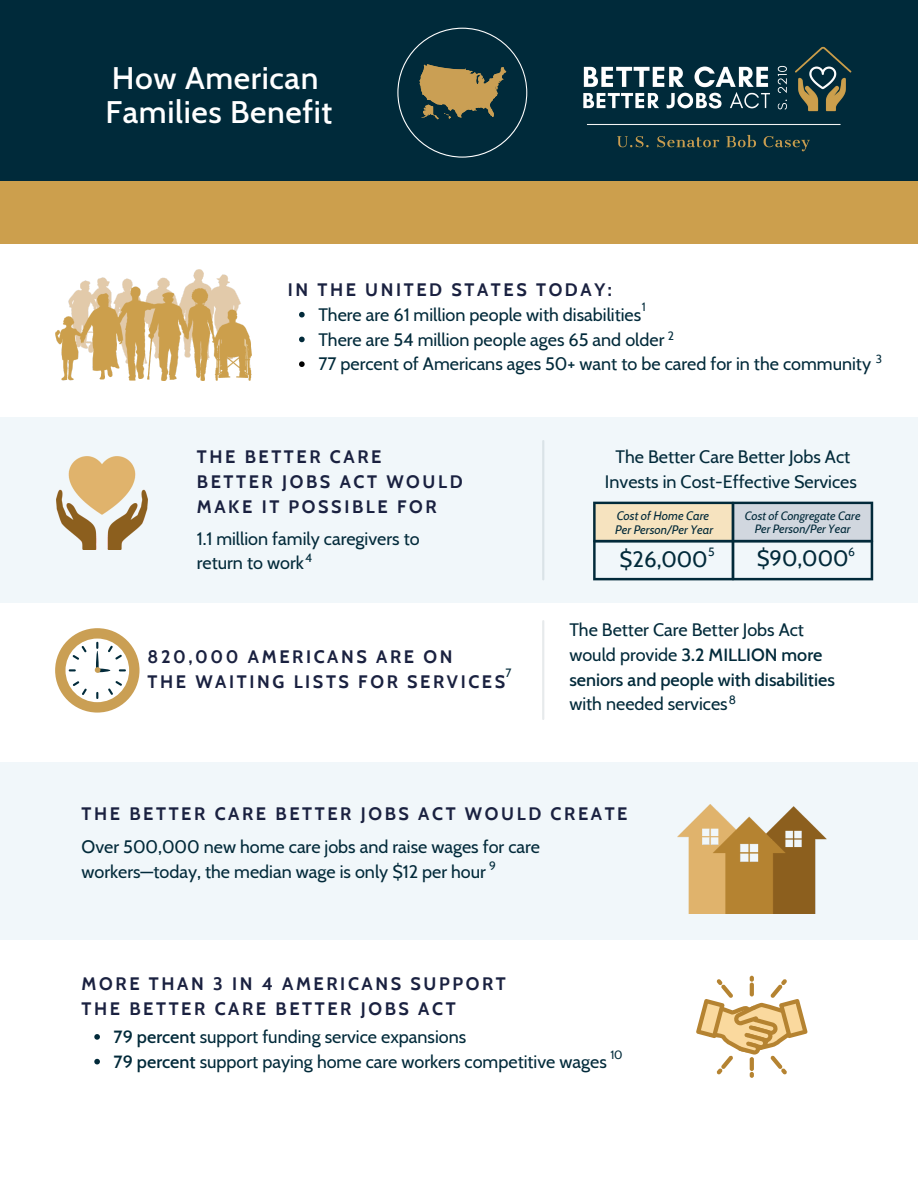
<style>
.page{position:relative;width:918px;height:1188px;background:#fff}
.page>*{position:absolute;margin:0;border:0;box-sizing:border-box;transform-origin:0 0}
.t1{font:500 31.8px "Cabin";letter-spacing:.02em;color:#fff}
.t2{font:22.05px "Cabin";color:#022a3a}
.t3{font:18px/24.8px "Cabin";color:#022a3a}
.t4{font:700 18px/24.8px "Cabin";letter-spacing:.145em;color:#1a2140}
.t5{font:italic 12.3px "Cabin";color:#022a3a}
.t6{font:italic 12px/13px "Cabin";color:#022a3a;text-align:center}
.t7{font:12px "Cabin";color:#002a3a}
.t8{font:11.7px "Cabin";color:#002a3a}
.s1{font-weight:500}
</style>
<div class="page">
<div style="left:0;top:417px;width:918px;height:186px;background:#f1f7fa"></div>
<div style="left:0;top:762px;width:918px;height:177px;background:#f1f7fa"></div>
<div style="left:0;top:0;width:918px;height:191px;background:#002a3a"></div>
<svg style="left:397px;top:28px;width:130px;height:130px"></svg>
<div style="left:0;top:181px;width:918px;height:63px;background:#cc9f4d"></div>
<svg style="left:696px;top:976px;width:112px;height:102px"></svg>
<div style="left:55px;top:628px;width:84px;height:85px;background:#ca9f54;border-radius:50%"></div>
<div style="left:66px;top:639px;width:63px;height:63px;background:#fff;border-radius:50%"></div>
<svg style="left:96px;top:692px;width:2px;height:7px"></svg>
<svg style="left:69px;top:669px;width:7px;height:2px"></svg>
<svg style="left:73px;top:646px;width:14px;height:14px"></svg>
<svg style="left:108px;top:681px;width:14px;height:14px"></svg>
<svg style="left:73px;top:681px;width:14px;height:14px"></svg>
<svg style="left:95px;top:642px;width:31px;height:31px"></svg>
<hr style="left:542px;top:621px;width:2px;height:98px;background:#022a3a">
<img style="left:55px;top:269px;width:197px;height:112px">
<img style="left:678px;top:804px;width:148px;height:109px">
<img style="left:56px;top:456px;width:91px;height:94px">
<svg style="left:593px;top:502px;width:280px;height:78px"></svg>
<hr style="left:595px;top:540px;width:277px;height:3px;background:#022a3a">
<svg style="left:731px;top:503px;width:4px;height:76px"></svg>
<img style="left:583px;top:46px;width:269px;height:106px">
<svg style="left:94px;top:1034px;width:6px;height:6px"></svg>
<svg style="left:94px;top:1059px;width:6px;height:5px"></svg>
<svg style="left:299px;top:312px;width:6px;height:5px"></svg>
<svg style="left:299px;top:337px;width:6px;height:5px"></svg>
<svg style="left:299px;top:361px;width:6px;height:6px"></svg>
<hr style="left:542px;top:441px;width:2px;height:138px;background:#022a3a">
<p class="t1" style="left:112px;top:58px;width:208px">How American</p>
<p class="t1" style="left:106px;top:92px;width:228px">Families Benefit</p>
<p class="t4" style="left:288px;top:277px;width:326px">IN THE UNITED STATES TODAY:</p>
<p class="t7" style="left:642px;top:300px;width:5px">1</p>
<p class="t3" style="left:318px;top:302px;width:324px">There are 61 million people with disabilities</p>
<p class="t3" style="left:318px;top:327px;width:348px">There are 54 million people ages 65 and older</p>
<p class="t3" style="left:318px;top:352px;width:554px">77 percent of Americans ages 50+ want to be cared for in the community</p>
<p class="t7" style="left:668px;top:329px;width:8px">2</p>
<p class="t8" style="left:876px;top:351px;width:8px">3</p>
<p class="t4" style="left:197px;top:445px;width:186px">THE BETTER CARE</p>
<p class="t4" style="left:197px;top:469px;width:267px">BETTER JOBS ACT WOULD<br>MAKE IT POSSIBLE FOR</p>
<p class="t3" style="left:197px;top:526px;width:224px">1.1 million family caregivers to return to work</p>
<p class="t7" style="left:305px;top:551px;width:8px">4</p>
<p class="t4" style="left:148px;top:645px;width:306px">820,000 AMERICANS ARE ON</p>
<p class="t4" style="left:148px;top:669px;width:359px">THE WAITING LISTS FOR SERVICES</p>
<p class="t7" style="left:505px;top:665px;width:8px">7</p>
<p class="t3" style="left:605px;top:445px;width:254px;text-align:center">The Better Care Better Jobs Act<br>Invests in Cost-Effective Services</p>
<p class="t5" style="left:617px;top:508px;width:94px">Cost of Home Care</p>
<p class="t5" style="left:615px;top:522px;width:99px">Per Person/Per Year</p>
<p class="t6" style="left:745px;top:509px;width:117px">Cost of Congregate Care<br>Per Person/Per Year</p>
<p class="t2" style="left:620px;top:545px;width:90px">$26,000</p>
<p class="t2" style="left:757px;top:544px;width:93px">$90,000</p>
<p class="t7" style="left:708px;top:545px;width:8px">5</p>
<p class="t7" style="left:848px;top:545px;width:8px">6</p>
<p class="t3" style="left:569px;top:617px;width:267px">The Better Care Better Jobs Act would provide <span class="s1">3.2 MILLION more seniors and people with disabilities </span>with needed services</p>
<p class="t7" style="left:729px;top:692px;width:9px">8</p>
<p class="t4" style="left:82px;top:802px;width:547px">THE BETTER CARE BETTER JOBS ACT WOULD CREATE</p>
<p class="t3" style="left:82px;top:834px;width:460px">Over 500,000 new home care jobs and raise wages for care workers—today, the median wage is only $12 per hour</p>
<p class="t7" style="left:489px;top:858px;width:8px">9</p>
<p class="t4" style="left:82px;top:971px;width:426px">MORE THAN 3 IN 4 AMERICANS SUPPORT</p>
<p class="t4" style="left:82px;top:996px;width:376px">THE BETTER CARE BETTER JOBS ACT</p>
<p class="t3" style="left:114px;top:1024px;width:354px"><span class="s1">79 percent</span> support funding service expansions</p>
<p class="t3" style="left:114px;top:1049px;width:495px"><span class="s1">79 percent</span> support paying home care workers competitive wages</p>
<p class="t7" style="left:610px;top:1047px;width:14px">10</p>
</div>
